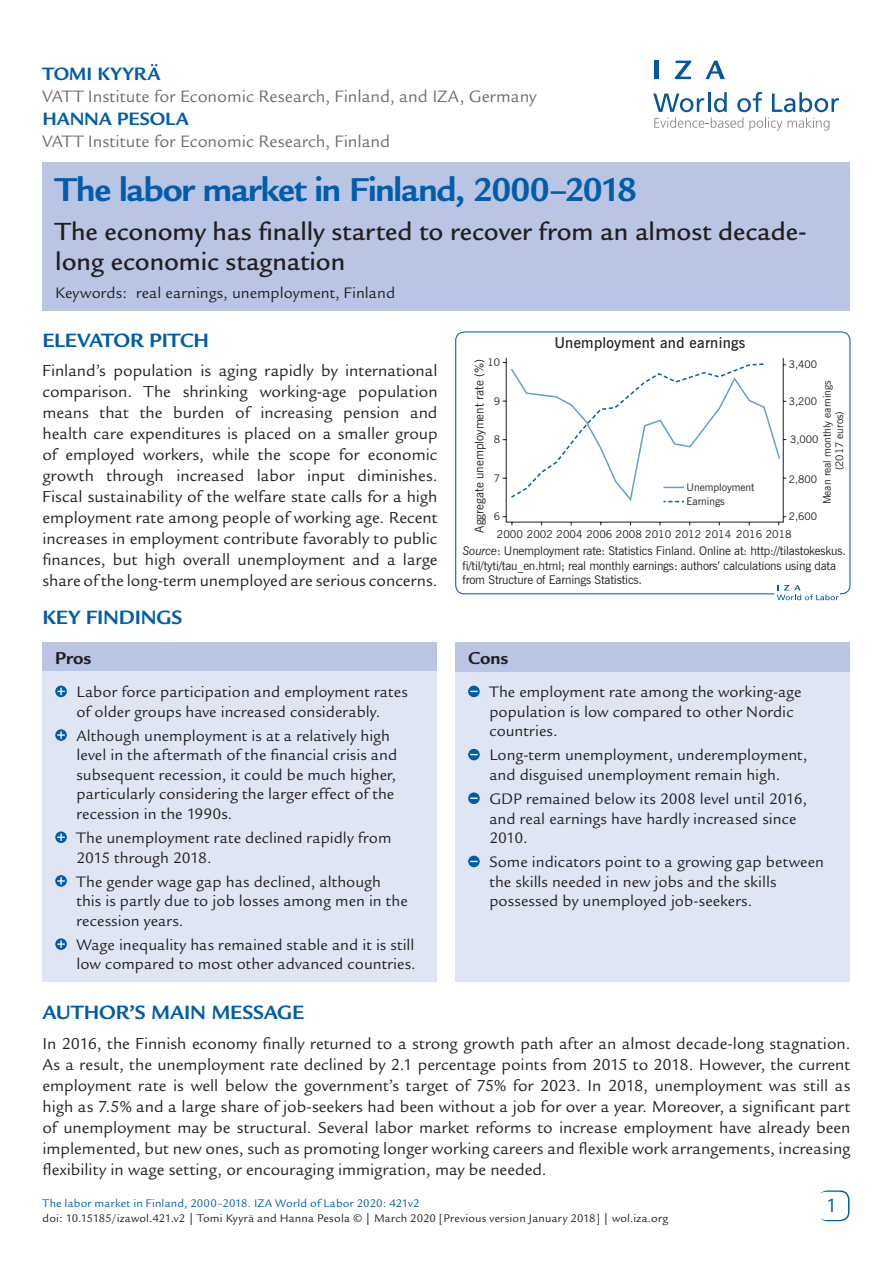
<style>
.page{position:relative;width:893px;height:1263px;background:#fff}
.page>*{position:absolute;margin:0;border:0;box-sizing:border-box;transform-origin:0 0}
.Cover__Title{font:700 36px "Legacy Sans";letter-spacing:-.03em;color:#015dab}
.Cover__Subtitle{font:500 27px/30px "Legacy Sans";letter-spacing:-.005em;color:#231f20}
.Main__A_Level_Headin{font:700 21px "Legacy Sans";letter-spacing:-.01em;color:#015dab}
.t1{font:21px "Legacy Sans";color:#015dab}
.Cover__AuthorName{font:700 19.5px "Legacy Sans";letter-spacing:-.005em;color:#015dab}
.Cover__Pro_Con_Heade{font:700 18.75px "Legacy Sans";letter-spacing:-.005em;color:#231f20}
.Cover__Affiliation{font:18px "Legacy Sans";color:#6c6d70}
.Main__Bodytext{font:17.25px/21px "Legacy Sans";color:#231f20;text-align:justify}
.Cover__Pro_Con_Bulle{font:16.5px/19.5px "Legacy Sans";letter-spacing:.005em;color:#231f20}
.Keywords{font:16.5px "Legacy Sans";letter-spacing:.005em;color:#231f20}
.t2{font:600 15px "News Gothic BT";letter-spacing:.02em;color:#231f20}
.t3{font:12px/14.4px "News Gothic BT";letter-spacing:-.015em;color:#231f20}
.t4{font:12px "Legacy Sans";letter-spacing:.015em;color:#231f20}
.Cover_Footer{font:12px "Legacy Sans";letter-spacing:.015em;color:#015dab}
.t5{font:10.8px "News Gothic BT";color:#231f20}
.t6{font:10.5px/12.6px "News Gothic BT";color:#231f20;text-align:center}
.s1{font-style:italic}
</style>
<div class="page">
<div style="left:43px;top:162px;width:807px;height:149px;background:#b9c5e3"></div>
<div style="left:818px;top:1190px;width:31px;height:31px;border:2px solid #015dab;border-radius:9px"></div>
<div style="left:817px;top:1192px;width:30px;height:28px;background:#fff;border-radius:9px"></div>
<svg style="left:653px;top:92px;width:186px;height:39px"></svg>
<hr style="left:654px;top:61px;width:4px;height:18px;background:#0854a0">
<svg style="left:675px;top:61px;width:16px;height:18px"></svg>
<svg style="left:705px;top:61px;width:20px;height:18px"></svg>
<div style="left:455px;top:642px;width:395px;height:339px;background:#e0e5f3"></div>
<div style="left:455px;top:642px;width:395px;height:29px;background:#b9c5e3"></div>
<svg style="left:468px;top:686px;width:12px;height:11px"></svg>
<svg style="left:468px;top:749px;width:12px;height:11px"></svg>
<svg style="left:468px;top:792px;width:12px;height:12px"></svg>
<svg style="left:468px;top:856px;width:12px;height:11px"></svg>
<div style="left:43px;top:642px;width:394px;height:339px;background:#e0e5f3"></div>
<div style="left:43px;top:642px;width:394px;height:28px;background:#b9c5e3"></div>
<svg style="left:55px;top:686px;width:12px;height:11px"></svg>
<svg style="left:57px;top:688px;width:8px;height:7px"></svg>
<svg style="left:55px;top:729px;width:12px;height:12px"></svg>
<svg style="left:57px;top:731px;width:8px;height:8px"></svg>
<svg style="left:55px;top:831px;width:12px;height:12px"></svg>
<svg style="left:57px;top:833px;width:8px;height:8px"></svg>
<svg style="left:55px;top:875px;width:12px;height:12px"></svg>
<svg style="left:57px;top:877px;width:8px;height:8px"></svg>
<svg style="left:55px;top:938px;width:12px;height:12px"></svg>
<svg style="left:57px;top:940px;width:8px;height:8px"></svg>
<div style="left:455px;top:331px;width:395px;height:263px;border:1px solid #015dab;border-radius:9px"></div>
<div style="left:775px;top:585px;width:64px;height:16px;background:#fff"></div>
<div style="left:774px;top:584px;width:66px;height:18px;border:1px solid #fff"></div>
<svg style="left:777px;top:585px;width:62px;height:15px"></svg>
<svg style="left:502px;top:357px;width:285px;height:169px"></svg>
<svg style="left:509px;top:362px;width:272px;height:141px"></svg>
<p class="Cover__AuthorName" style="left:43px;top:63px;width:119px">TOMI KYYRÄ</p>
<p class="Cover__Affiliation" style="left:43px;top:86px;width:496px">VATT Institute for Economic Research, Finland, and IZA, Germany</p>
<p class="Cover__AuthorName" style="left:43px;top:108px;width:148px">HANNA PESOLA</p>
<p class="Cover__Affiliation" style="left:43px;top:131px;width:349px">VATT Institute for Economic Research, Finland</p>
<p class="Cover__Title" style="left:55px;top:169px;width:584px">The labor market in Finland, 2000–2018</p>
<p class="Cover__Subtitle" style="left:55px;top:216px;width:753px">The economy has finally started to recover from an almost decade&shy;long economic stagnation</p>
<p class="Keywords" style="left:55px;top:283px;width:341px">Keywords: real earnings, unemployment, Finland</p>
<p class="Main__A_Level_Headin" style="left:42px;top:328px;width:168px">ELEVATOR PITCH</p>
<p class="Main__Bodytext" style="left:42px;top:360px;width:397px">Finland’s population is aging rapidly by international comparison. The shrinking working-age population means that the burden of increasing pension and health care expenditures is placed on a smaller group of employed workers, while the scope for economic growth through increased labor input diminishes.<br>Fiscal sustainability of the welfare state calls for a high employment rate among people of working age. Recent increases in employment contribute favorably to public finances, but high overall unemployment and a large share of the long-term unemployed are serious concerns.</p>
<p class="Main__A_Level_Headin" style="left:42px;top:605px;width:141px">KEY FINDINGS</p>
<p class="Cover__Pro_Con_Heade" style="left:55px;top:648px;width:38px">Pros</p>
<p class="Cover__Pro_Con_Bulle" style="left:77px;top:682px;width:333px">Labor force participation and employment rates of older groups have increased considerably.</p>
<p class="Cover__Pro_Con_Bulle" style="left:77px;top:726px;width:322px">Although unemployment is at a relatively high level in the aftermath of the financial crisis and subsequent recession, it could be much higher, particularly considering the larger effect of the recession in the 1990s.</p>
<p class="Cover__Pro_Con_Bulle" style="left:77px;top:828px;width:316px">The unemployment rate declined rapidly from<br>2015 through 2018.</p>
<p class="Cover__Pro_Con_Bulle" style="left:77px;top:872px;width:333px">The gender wage gap has declined, although this is partly due to job losses among men in the recession years.</p>
<p class="Cover__Pro_Con_Bulle" style="left:77px;top:935px;width:341px">Wage inequality has remained stable and it is still low compared to most other advanced countries.</p>
<p class="t2" style="left:554px;top:334px;width:192px">Unemployment and earnings</p>
<p class="t6" style="left:488px;top:356px;width:14px">10</p>
<p class="t6" style="left:494px;top:395px;width:8px">9</p>
<p class="t6" style="left:494px;top:433px;width:8px">8</p>
<p class="t6" style="left:494px;top:472px;width:8px">7</p>
<p class="t6" style="left:494px;top:510px;width:8px">6</p>
<p class="t5" style="left:497px;top:527px;width:296px">2000 2002 2004 2006 2008 2010 2012 2014 2016 2018</p>
<p class="t3" style="left:472px;top:533px;width:175px;rotate:-90deg">Aggregate unemployment rate (%)</p>
<p class="t6" style="left:789px;top:358px;width:30px">3,400</p>
<p class="t6" style="left:821px;top:504px;width:125px;rotate:-90deg">Mean real monthly earnings (2017 euros)</p>
<p class="t6" style="left:789px;top:394px;width:30px">3,200</p>
<p class="t6" style="left:790px;top:433px;width:30px">3,000</p>
<p class="t6" style="left:789px;top:472px;width:30px">2,800</p>
<p class="t6" style="left:789px;top:510px;width:30px">2,600</p>
<p class="t6" style="left:687px;top:481px;width:69px">Unemployment</p>
<p class="t6" style="left:687px;top:495px;width:40px">Earnings</p>
<p class="t3" style="left:462px;top:544px;width:385px"><span class="s1">Source</span>: Unemployment rate: Statistics Finland. Online at: http://tilastokeskus. fi/til/tyti/tau_en.html; real monthly earnings: authors’ calculations using data from Structure of Earnings Statistics.</p>
<p class="Cover__Pro_Con_Heade" style="left:468px;top:648px;width:42px">Cons</p>
<p class="Cover__Pro_Con_Bulle" style="left:489px;top:682px;width:313px">The employment rate among the working-age population is low compared to other Nordic countries.</p>
<p class="Cover__Pro_Con_Bulle" style="left:489px;top:746px;width:320px">Long-term unemployment, underemployment, and disguised unemployment remain high.</p>
<p class="Cover__Pro_Con_Bulle" style="left:489px;top:789px;width:319px">GDP remained below its 2008 level until 2016, and real earnings have hardly increased since<br>2010.</p>
<p class="Cover__Pro_Con_Bulle" style="left:489px;top:852px;width:336px">Some indicators point to a growing gap between the skills needed in new jobs and the skills possessed by unemployed job-seekers.</p>
<p class="Main__A_Level_Headin" style="left:43px;top:1001px;width:263px">AUTHOR’S MAIN MESSAGE</p>
<p class="Main__Bodytext" style="left:43px;top:1033px;width:809px">In 2016, the Finnish economy finally returned to a strong growth path after an almost decade-long stagnation.<br>As a result, the unemployment rate declined by 2.1 percentage points from 2015 to 2018. However, the current employment rate is well below the government’s target of 75% for 2023. In 2018, unemployment was still as high as 7.5% and a large share of job-seekers had been without a job for over a year. Moreover, a significant part of unemployment may be structural. Several labor market reforms to increase employment have already been implemented, but new ones, such as promoting longer working careers and flexible work arrangements, increasing flexibility in wage setting, or encouraging immigration, may be needed.</p>
<p class="Cover_Footer" style="left:43px;top:1196px;width:378px">The labor market in Finland, 2000–2018. IZA World of Labor 2020: 421v2</p>
<p class="t4" style="left:43px;top:1211px;width:627px">doi: 10.15185/izawol.421.v2 | Tomi Kyyrä and Hanna Pesola © | March 2020 [Previous version January 2018] | wol.iza.org</p>
<p class="t1" style="left:828px;top:1194px;width:13px">1</p>
</div>
